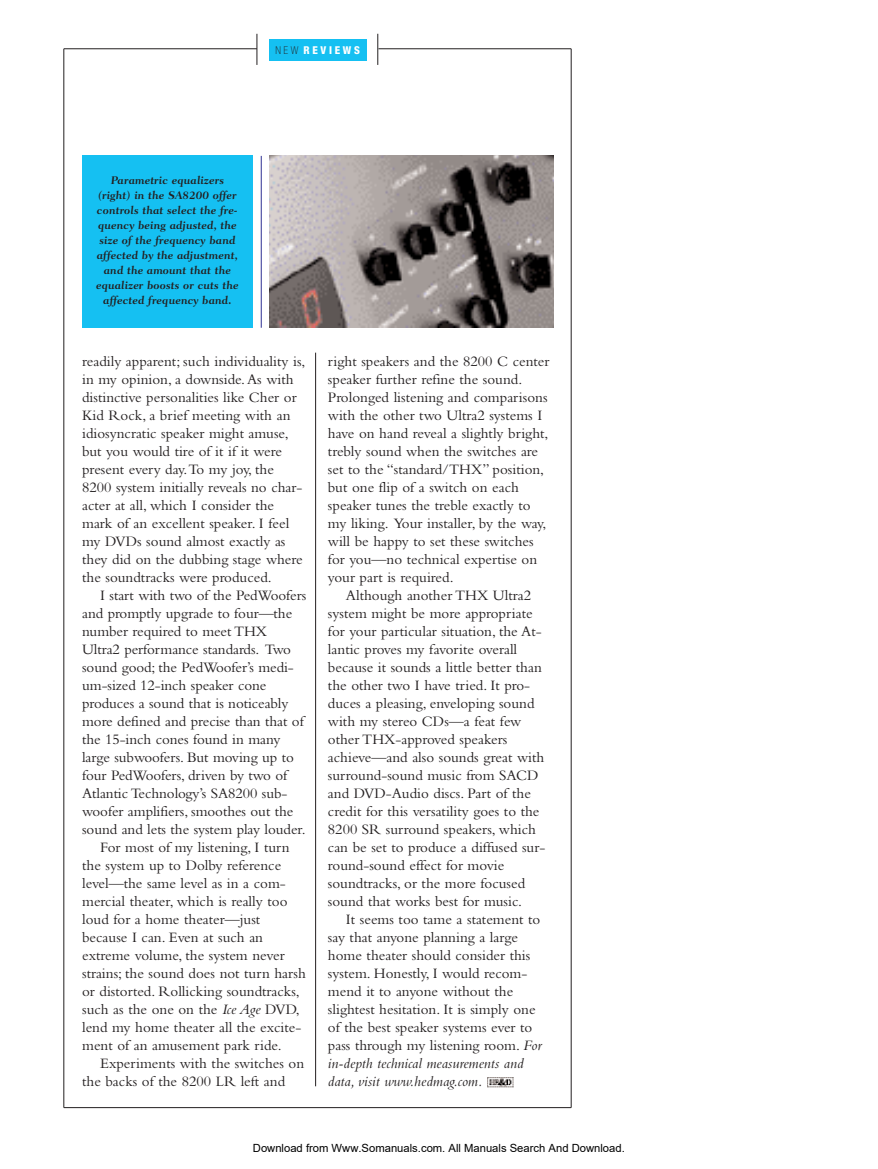
<style>
.page{position:relative;width:878px;height:1169px;background:#fff}
.page>*{position:absolute;margin:0;border:0;box-sizing:border-box;transform-origin:0 0}
.t1{font:15px/18px "Bembo";color:#231f20}
.t2{font:700 11.25px/15px "Fairfield LH Caption";color:#231f20;text-align:center}
.t3{font:11.25px "Arial";color:#000}
.t4{font:800 condensed 10.8px "Helvetica Neue";letter-spacing:.25em;color:#fff}
.s1{font-weight:100;color:#231f20}
.s2{font-style:italic}
</style>
<div class="page">
<hr style="left:378px;top:48px;width:193px;height:1px;background:#231f20">
<hr style="left:64px;top:48px;width:193px;height:1px;background:#231f20">
<hr style="left:64px;top:49px;width:1px;height:1058px;background:#231f20">
<hr style="left:64px;top:1107px;width:507px;height:1px;background:#231f20">
<div style="left:269px;top:39px;width:97px;height:21px;background:#15c0f2"></div>
<hr style="left:257px;top:34px;width:1px;height:31px;background:#231f20">
<hr style="left:377px;top:34px;width:1px;height:31px;background:#231f20">
<img style="left:270px;top:156px;width:283px;height:171px">
<div style="left:82px;top:155px;width:171px;height:172px;background:#15c0f2"></div>
<hr style="left:315px;top:353px;width:1px;height:733px;background:#231f20">
<hr style="left:571px;top:49px;width:1px;height:1058px;background:#231f20">
<hr style="left:261px;top:156px;width:1px;height:172px;background:#2e3092">
<img style="left:487px;top:1077px;width:27px;height:11px">
<p class="t4" style="left:275px;top:46px;width:86px"><span class="s1">NEW</span> REVIEWS</p>
<p class="t2" style="left:96px;top:174px;width:144px">Parametric equalizers (right) in the SA8200 offer controls that select the fre&shy;quency being adjusted, the size of the frequency band affected by the adjustment, and the amount that the equalizer boosts or cuts the affected frequency band.</p>
<p class="t1" style="left:82px;top:354px;width:225px">readily apparent; such individuality is, in my opinion, a downside.As with distinctive personalities like Cher or Kid Rock, a brief meeting with an idiosyncratic speaker might amuse, but you would tire of it if it were present every day.To my joy, the 8200 system initially reveals no char&shy;acter at all, which I consider the mark of an excellent speaker. I feel my DVDs sound almost exactly as they did on the dubbing stage where the soundtracks were produced.</p>
<p class="t1" style="left:100px;top:588px;width:208px">I start with two of the PedWoofers</p>
<p class="t1" style="left:82px;top:606px;width:211px">and promptly upgrade to four—the</p>
<p class="t1" style="left:82px;top:624px;width:187px">number required to meet THX</p>
<p class="t1" style="left:82px;top:642px;width:210px">Ultra2 performance standards. Two</p>
<p class="t1" style="left:82px;top:660px;width:213px">sound good; the PedWoofer’s medi-</p>
<p class="t1" style="left:82px;top:678px;width:186px">um-sized 12-inch speaker cone</p>
<p class="t1" style="left:82px;top:696px;width:208px">produces a sound that is noticeably</p>
<p class="t1" style="left:82px;top:714px;width:223px">more defined and precise than that of</p>
<p class="t1" style="left:82px;top:732px;width:200px">the 15-inch cones found in many</p>
<p class="t1" style="left:82px;top:750px;width:213px">large subwoofers. But moving up to</p>
<p class="t1" style="left:82px;top:768px;width:207px">four PedWoofers, driven by two of</p>
<p class="t1" style="left:82px;top:786px;width:207px">Atlantic Technology’s SA8200 sub-</p>
<p class="t1" style="left:82px;top:804px;width:213px">woofer amplifiers, smoothes out the</p>
<p class="t1" style="left:82px;top:822px;width:225px">sound and lets the system play louder.</p>
<p class="t1" style="left:100px;top:840px;width:191px">For most of my listening, I turn</p>
<p class="t1" style="left:82px;top:858px;width:201px">the system up to Dolby reference</p>
<p class="t1" style="left:82px;top:876px;width:205px">level—the same level as in a com-</p>
<p class="t1" style="left:82px;top:894px;width:207px">mercial theater, which is really too</p>
<p class="t1" style="left:82px;top:912px;width:180px">loud for a home theater—just</p>
<p class="t1" style="left:82px;top:930px;width:182px">because I can. Even at such an</p>
<p class="t1" style="left:82px;top:948px;width:204px">extreme volume, the system never</p>
<p class="t1" style="left:82px;top:966px;width:225px">strains; the sound does not turn harsh</p>
<p class="t1" style="left:82px;top:984px;width:219px">or distorted. Rollicking soundtracks,</p>
<p class="t1" style="left:82px;top:1002px;width:219px">such as the one on the <span class="s2">Ice Age</span> DVD,</p>
<p class="t1" style="left:82px;top:1020px;width:221px">lend my home theater all the excite-</p>
<p class="t1" style="left:82px;top:1038px;width:201px">ment of an amusement park ride.</p>
<p class="t1" style="left:100px;top:1056px;width:205px">Experiments with the switches on</p>
<p class="t1" style="left:82px;top:1074px;width:204px">the backs of the 8200 LR left and</p>
<p class="t1" style="left:328px;top:354px;width:223px">right speakers and the 8200 C center speaker further refine the sound.<br>Prolonged listening and comparisons with the other two Ultra2 systems I have on hand reveal a slightly bright, trebly sound when the switches are set to the “standard/THX” position, but one flip of a switch on each speaker tunes the treble exactly to my liking. Your installer, by the way, will be happy to set these switches for you—no technical expertise on your part is required.</p>
<p class="t1" style="left:328px;top:588px;width:219px;text-indent:18px">Although another THX Ultra2 system might be more appropriate for your particular situation, the At&shy;lantic proves my favorite overall because it sounds a little better than the other two I have tried. It pro&shy;duces a pleasing, enveloping sound with my stereo CDs—a feat few other THX-approved speakers achieve—and also sounds great with surround-sound music from SACD and DVD-Audio discs. Part of the credit for this versatility goes to the 8200 SR surround speakers, which can be set to produce a diffused sur&shy;round-sound effect for movie soundtracks, or the more focused sound that works best for music.</p>
<p class="t1" style="left:328px;top:912px;width:215px;text-indent:18px">It seems too tame a statement to say that anyone planning a large home theater should consider this system. Honestly, I would recom&shy;mend it to anyone without the slightest hesitation. It is simply one of the best speaker systems ever to pass through my listening room. <span class="s2">For in-depth technical measurements and data, visit www.hedmag.com.</span></p>
<p class="t3" style="left:253px;top:1141px;width:373px">Download from Www.Somanuals.com. All Manuals Search And Download.</p>
</div>
